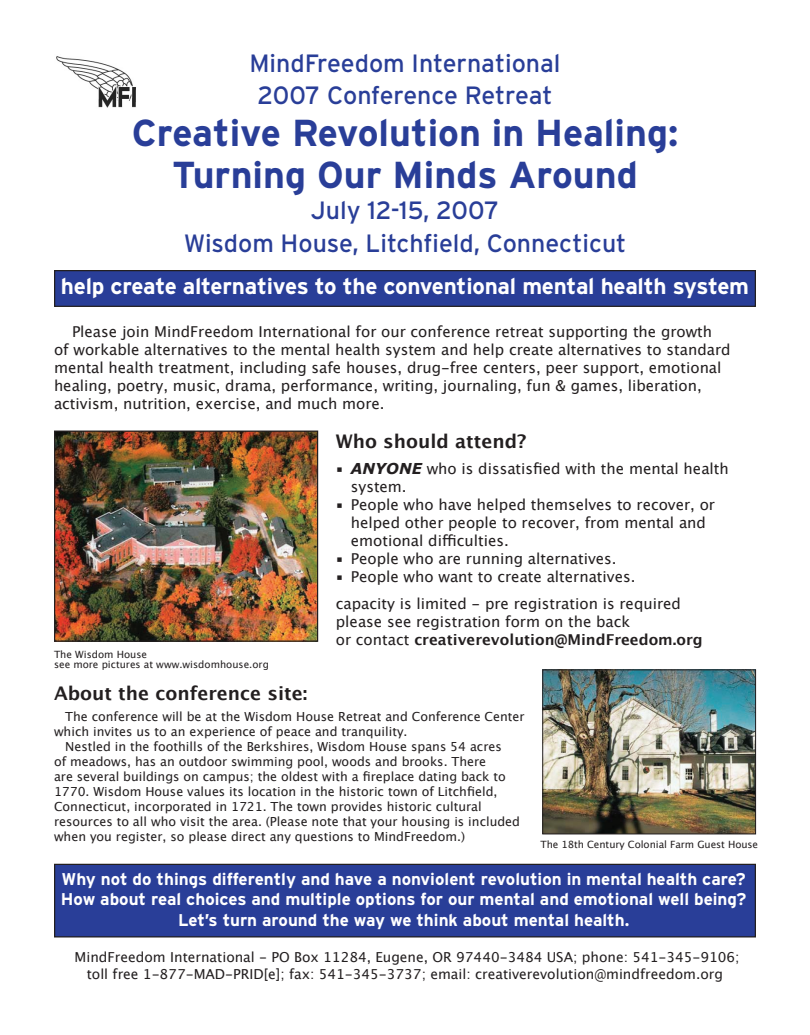
<style>
.page{position:relative;width:810px;height:1035px;background:#fff}
.page>*{position:absolute;margin:0;border:0;box-sizing:border-box;transform-origin:0 0}
.t1{font:700 37.5px/41.2px "Interstate";color:#293e98;text-align:center}
.t2{font:25px/32.5px "Interstate";color:#293e98;text-align:center}
.t3{font:700 22.5px "Interstate";letter-spacing:-.01em;color:#fff}
.t4{font:700 18.75px "Lucida Grande";color:#231f20}
.t5{font:700 17px/20.4px "Interstate";color:#fff;text-align:center}
.t6{font:15px/18px "Lucida Grande";color:#231f20}
.t7{font:13.75px/16.5px "Lucida Grande";color:#231f20;text-align:center}
.t8{font:12.5px "Lucida Grande";color:#231f20}
.t9{font:10px/10px "Lucida Grande";color:#231f20}
.s1{font-family:"Verdana";font-weight:700;font-style:italic}
.s2{font-weight:700}
</style>
<div class="page">
<img style="left:56px;top:56px;width:80px;height:52px">
<div style="left:55px;top:271px;width:700px;height:35px;background:#293e98"></div>
<div style="left:54px;top:270px;width:702px;height:37px;border:1px solid #231f20"></div>
<div style="left:55px;top:864px;width:700px;height:73px;background:#293e98"></div>
<div style="left:54px;top:864px;width:702px;height:74px;border:1px solid #231f20"></div>
<img style="left:544px;top:671px;width:210px;height:161px">
<div style="left:542px;top:669px;width:214px;height:165px;border:1px solid #231f20"></div>
<img style="left:56px;top:433px;width:260px;height:207px">
<div style="left:54px;top:431px;width:264px;height:211px;border:1px solid #231f20"></div>
<h2 class="t2" style="left:249px;top:46px;width:313px">MindFreedom International<br>2007 Conference Retreat</h2>
<h1 class="t1" style="left:132px;top:112px;width:548px">Creative Revolution in Healing:<br>Turning Our Minds Around</h1>
<h2 class="t2" style="left:184px;top:194px;width:444px">July 12-15, 2007<br>Wisdom House, Litchfield, Connecticut</h2>
<h3 class="t3" style="left:61px;top:274px;width:690px">help create alternatives to the conventional mental health system</h3>
<p class="t6" style="left:54px;top:322px;width:678px;text-indent:18px">Please join MindFreedom International for our conference retreat supporting the growth of workable alternatives to the mental health system and help create alternatives to standard mental health treatment, including safe houses, drug-free centers, peer support, emotional healing, poetry, music, drama, performance, writing, journaling, fun &amp; games, liberation, activism, nutrition, exercise, and much more.</p>
<p class="t9" style="left:54px;top:649px;width:216px">The Wisdom House<br>see more pictures at www.wisdomhouse.org</p>
<p class="t4" style="left:336px;top:430px;width:192px">Who should attend?</p>
<p class="t6" style="left:351px;top:460px;width:379px;text-indent:-15px">▪ <span class="s1">ANYONE</span> who is dissatisfied with the mental health system.</p>
<p class="t6" style="left:351px;top:496px;width:366px;text-indent:-15px">▪ People who have helped themselves to recover, or helped other people to recover, from mental and emotional difficulties.</p>
<p class="t6" style="left:336px;top:550px;width:282px">▪ People who are running alternatives.</p>
<p class="t6" style="left:336px;top:564px;width:347px;line-height:26.8px">▪ People who want to create alternatives. capacity is limited - pre registration is required</p>
<p class="t6" style="left:336px;top:613px;width:368px">please see registration form on the back<br>or contact <span class="s2">creativerevolution@MindFreedom.org</span></p>
<p class="t4" style="left:54px;top:682px;width:255px">About the conference site:</p>
<p class="t8" style="left:65px;top:709px;width:461px">The conference will be at the Wisdom House Retreat and Conference Center</p>
<p class="t8" style="left:54px;top:724px;width:355px">which invites us to an experience of peace and tranquility.</p>
<p class="t8" style="left:65px;top:739px;width:438px">Nestled in the foothills of the Berkshires, Wisdom House spans 54 acres</p>
<p class="t8" style="left:54px;top:754px;width:434px">of meadows, has an outdoor swimming pool, woods and brooks. There</p>
<p class="t8" style="left:54px;top:769px;width:453px">are several buildings on campus; the oldest with a fireplace dating back to</p>
<p class="t8" style="left:54px;top:784px;width:445px">1770. Wisdom House values its location in the historic town of Litchfield,</p>
<p class="t8" style="left:54px;top:799px;width:429px">Connecticut, incorporated in 1721. The town provides historic cultural</p>
<p class="t8" style="left:54px;top:814px;width:468px">resources to all who visit the area. (Please note that your housing is included</p>
<p class="t8" style="left:54px;top:829px;width:413px">when you register, so please direct any questions to MindFreedom.)</p>
<p class="t5" style="left:61px;top:869px;width:687px">Why not do things differently and have a nonviolent revolution in mental health care?<br>How about real choices and multiple options for our mental and emotional well being?<br>Let’s turn around the way we think about mental health.</p>
<p class="t9" style="left:541px;top:840px;width:219px">The 18th Century Colonial Farm Guest House</p>
<p class="t7" style="left:75px;top:949px;width:667px">MindFreedom International - PO Box 11284, Eugene, OR 97440-3484 USA; phone: 541-345-9106; toll free 1-877-MAD-PRID[e]; fax: 541-345-3737; email: creativerevolution@mindfreedom.org</p>
</div>
